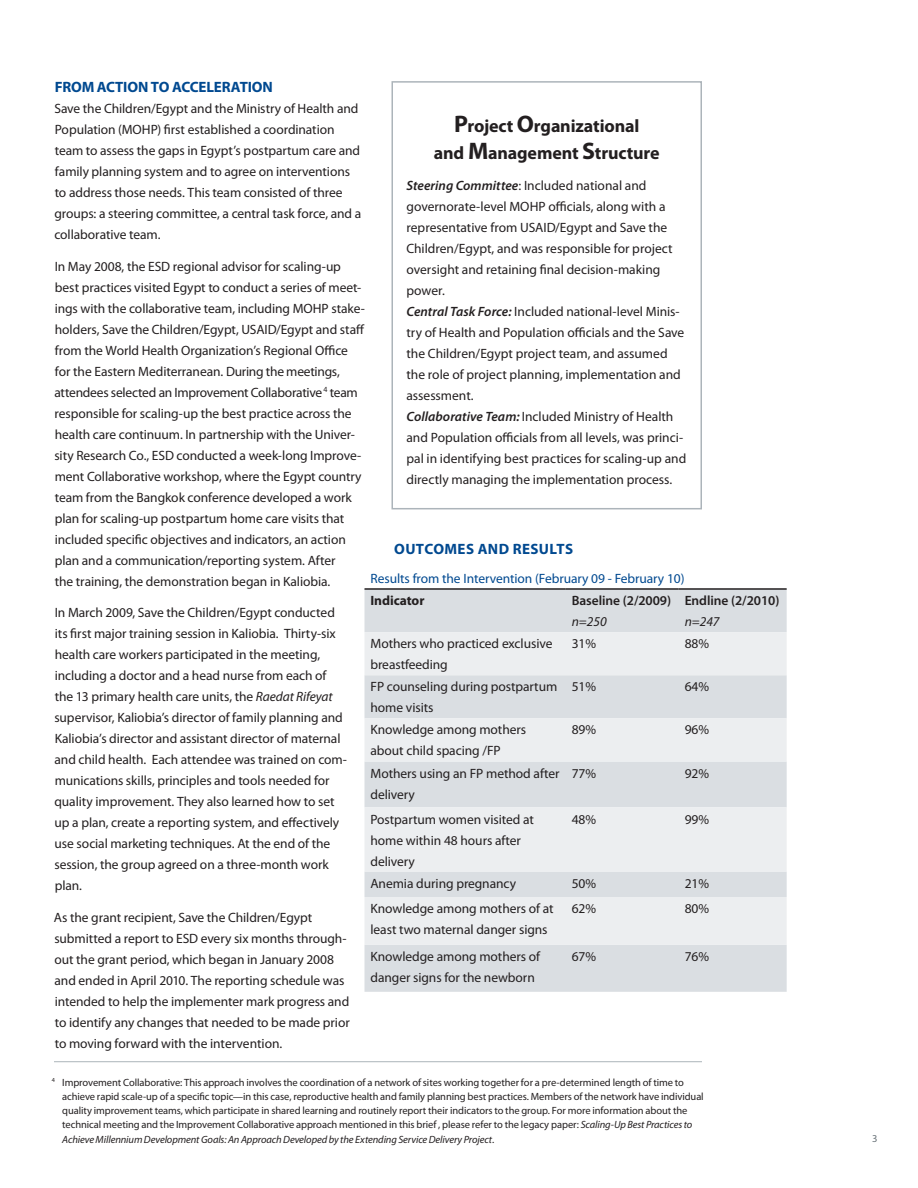
<style>
.page{position:relative;width:918px;height:1188px;background:#fff}
.page>*{position:absolute;margin:0;border:0;box-sizing:border-box;transform-origin:0 0}
.t1{font:700 18px/27px "Myriad Pro";letter-spacing:-.005em;color:#231f20;text-align:center}
.t2{font:700 15px "Myriad Pro";color:#014990}
.t3{font:700 15px "Myriad Pro";letter-spacing:.025em;color:#014990}
.t4{font:13.5px/21px "Myriad Pro";letter-spacing:-.005em;color:#231f20}
.t5{font:13.5px "Myriad Pro";letter-spacing:-.005em;color:#014990}
.t6{font:600 13.5px "Myriad Pro";letter-spacing:-.005em;color:#231f20}
.t7{font:italic 13.5px "Myriad Pro";letter-spacing:-.005em;color:#231f20}
.t8{font:700 13.5px "Myriad Pro";color:#231f20}
.t9{font:10.5px/14.2px "Myriad Pro";letter-spacing:-.01em;color:#231f20}
.t10{font:10.5px "Myriad Pro";color:#687278}
.s1{font-style:italic}
.s2{font-size:24px}
.s3{font-weight:600;font-style:italic}
</style>
<div class="page">
<hr style="left:54px;top:1061px;width:648px;height:1px;background:#acb4ba">
<div style="left:392px;top:81px;width:310px;height:428px;border:2px solid #acb4ba"></div>
<div style="left:364px;top:590px;width:423px;height:402px;background:#dadee2"></div>
<svg style="left:364px;top:632px;width:423px;height:313px;background:#e5e8eb"></svg>
<hr style="left:364px;top:588px;width:202px;height:2px;background:#231f20">
<hr style="left:566px;top:588px;width:113px;height:2px;background:#231f20">
<hr style="left:679px;top:588px;width:108px;height:2px;background:#231f20">
<p class="t2" style="left:55px;top:77px;width:220px">from action to acceleration</p>
<p class="t4" style="left:54px;top:98px;width:308px">Save the Children/Egypt and the Ministry of Health and Population (MOHP) first established a coordination team to assess the gaps in Egypt’s postpartum care and family planning system and to agree on interventions to address those needs. This team consisted of three groups: a steering committee, a central task force, and a collaborative team.</p>
<p class="t4" style="left:54px;top:256px;width:312px">In May 2008, the ESD regional advisor for scaling-up best practices visited Egypt to conduct a series of meet&shy;ings with the collaborative team, including MOHP stake&shy;holders, Save the Children/Egypt, USAID/Egypt and staff from the World Health Organization’s Regional Office for the Eastern Mediterranean. During the meetings, attendees selected an Improvement Collaborative <sup>4</sup> team responsible for scaling-up the best practice across the health care continuum. In partnership with the Univer&shy;sity Research Co., ESD conducted a week-long Improve&shy;ment Collaborative workshop, where the Egypt country team from the Bangkok conference developed a work plan for scaling-up postpartum home care visits that included specific objectives and indicators, an action plan and a communication/reporting system. After<br>the training, the demonstration began in Kaliobia.</p>
<p class="t4" style="left:54px;top:602px;width:294px">In March 2009, Save the Children/Egypt conducted its first major training session in Kaliobia. Thirty-six health care workers participated in the meeting, including a doctor and a head nurse from each of the 13 primary health care units, the <span class="s1">Raedat Rifeyat </span>supervisor, Kaliobia’s director of family planning and Kaliobia’s director and assistant director of maternal and child health. Each attendee was trained on com&shy;munications skills, principles and tools needed for quality improvement. They also learned how to set up a plan, create a reporting system, and effectively use social marketing techniques. At the end of the session, the group agreed on a three-month work plan.</p>
<p class="t4" style="left:54px;top:907px;width:298px">As the grant recipient, Save the Children/Egypt submitted a report to ESD every six months through&shy;out the grant period, which began in January 2008 and ended in April 2010. The reporting schedule was intended to help the implementer mark progress and to identify any changes that needed to be made prior to moving forward with the intervention.</p>
<h1 class="t1" style="left:434px;top:111px;width:228px"><span class="s2">P</span>roject <span class="s2">O</span>rganizational<br>and <span class="s2">M</span>anagement <span class="s2">S</span>tructure</h1>
<p class="t4" style="left:406px;top:175px;width:281px"><span class="s3">Steering Committee</span>: Included national and governorate-level MOHP officials, along with a representative from USAID/Egypt and Save the Children/Egypt, and was responsible for project oversight and retaining final decision-making power.<br><span class="s3">Central Task Force:</span> Included national-level Minis&shy;try of Health and Population officials and the Save the Children/Egypt project team, and assumed the role of project planning, implementation and assessment.<br><span class="s3">Collaborative Team:</span> Included Ministry of Health and Population officials from all levels, was princi&shy;pal in identifying best practices for scaling-up and directly managing the implementation process.</p>
<p class="t3" style="left:394px;top:539px;width:180px">outcomes and results</p>
<p class="t5" style="left:370px;top:570px;width:316px">Results from the Intervention (February 09 - February 10)</p>
<p class="t8" style="left:370px;top:592px;width:55px">Indicator</p>
<p class="t6" style="left:572px;top:592px;width:101px">Baseline (2/2009)</p>
<p class="t7" style="left:572px;top:613px;width:36px">n=250</p>
<p class="t6" style="left:685px;top:592px;width:96px">Endline (2/2010)</p>
<p class="t7" style="left:685px;top:613px;width:36px">n=247</p>
<p class="t4" style="left:370px;top:633px;width:184px">Mothers who practiced exclusive breastfeeding</p>
<p class="t4" style="left:572px;top:633px;width:26px">31%</p>
<p class="t4" style="left:685px;top:633px;width:26px">88%</p>
<p class="t4" style="left:370px;top:676px;width:188px">FP counseling during postpartum home visits</p>
<p class="t4" style="left:572px;top:676px;width:26px">51%</p>
<p class="t4" style="left:685px;top:676px;width:26px">64%</p>
<p class="t4" style="left:370px;top:719px;width:157px">Knowledge among mothers about child spacing /FP</p>
<p class="t4" style="left:572px;top:719px;width:26px">89%</p>
<p class="t4" style="left:685px;top:719px;width:26px">96%</p>
<p class="t4" style="left:370px;top:762px;width:190px">Mothers using an FP method after delivery</p>
<p class="t4" style="left:572px;top:762px;width:26px">77%</p>
<p class="t4" style="left:685px;top:762px;width:26px">92%</p>
<p class="t4" style="left:370px;top:808px;width:165px">Postpartum women visited at home within 48 hours after delivery</p>
<p class="t4" style="left:572px;top:808px;width:26px">48%</p>
<p class="t4" style="left:685px;top:808px;width:26px">99%</p>
<p class="t4" style="left:370px;top:872px;width:147px">Anemia during pregnancy</p>
<p class="t4" style="left:572px;top:872px;width:26px">50%</p>
<p class="t4" style="left:685px;top:872px;width:26px">21%</p>
<p class="t4" style="left:370px;top:898px;width:185px">Knowledge among mothers of at least two maternal danger signs</p>
<p class="t4" style="left:572px;top:898px;width:26px">62%</p>
<p class="t4" style="left:685px;top:898px;width:26px">80%</p>
<p class="t4" style="left:370px;top:946px;width:171px">Knowledge among mothers of danger signs for the newborn</p>
<p class="t4" style="left:572px;top:946px;width:26px">67%</p>
<p class="t4" style="left:685px;top:946px;width:26px">76%</p>
<p class="t9" style="left:62px;top:1075px;width:643px;text-indent:-11px"><sup>4</sup> Improvement Collaborative: This approach involves the coordination of a network of sites working together for a pre-determined length of time to achieve rapid scale-up of a specific topic—in this case, reproductive health and family planning best practices. Members of the network have individual quality improvement teams, which participate in shared learning and routinely report their indicators to the group. For more information about the technical meeting and the Improvement Collaborative approach mentioned in this brief , please refer to the legacy paper: <span class="s1">Scaling-Up Best Practices to Achieve Millennium Development Goals: An Approach Developed by the Extending Service Delivery Project</span>.</p>
<p class="t10" style="left:872px;top:1132px;width:7px">3</p>
</div>
